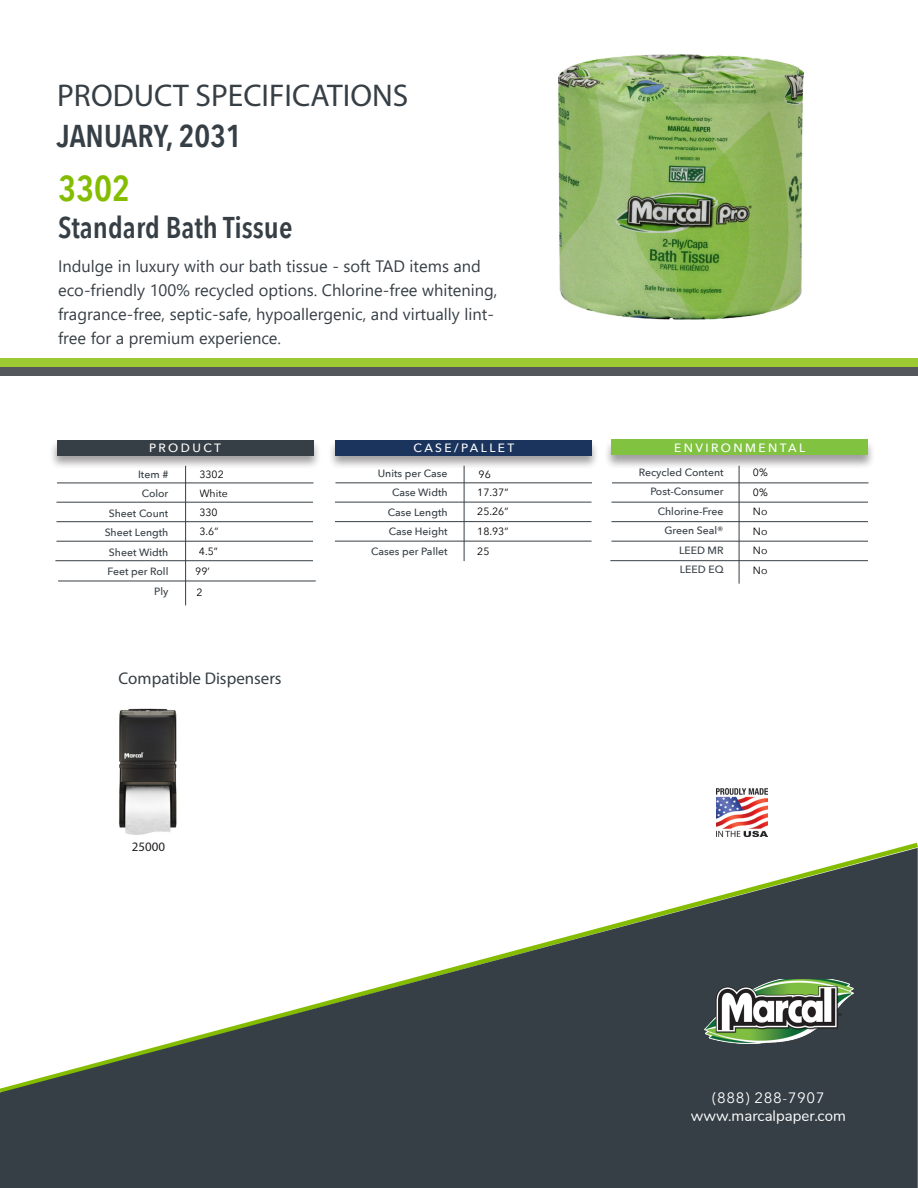
<style>
.page{position:relative;width:918px;height:1188px;background:#fff}
.page>*{position:absolute;margin:0;border:0;box-sizing:border-box;transform-origin:0 0}
.Heading_3_-_left{font:600 36px "Avenir Next Condensed";color:#84bd00}
.Small_body_text-_left{font:31.5px "Myriad Pro";color:#363f45}
.Small_body_text-_left-2{font:600 31.5px "Avenir Next Condensed";color:#363f45}
.Heading_3_-_left-2{font:600 30px "Avenir Next Condensed";color:#363f45}
.t1{font:16.95px "Myriad Pro";color:#363f45}
.Preamble{font:16.5px/24px "Segoe UI";color:#363f45}
.Small_body_text-_left-3{font:15px "Nunito";color:#fff}
.Small_body_text-_left-4{font:15px "Avenir Next";letter-spacing:.04em;color:#fff}
.t2{font:12.9px "Myriad Pro";color:#231f20}
.t3{font:500 12px "Avenir Next";letter-spacing:.2em;color:#fff}
.t4{font:500 10.5px "Avenir Next";color:#363f45}
.t5{font:10.5px "Avenir Next";color:#000}
</style>
<div class="page">
<div style="left:0;top:358px;width:918px;height:9px;background:#9dca33"></div>
<div style="left:0;top:367px;width:918px;height:9px;background:#54585d"></div>
<svg style="left:0;top:848px;width:918px;height:340px;fill:#363f45"></svg>
<img style="left:679px;top:980px;width:199px;height:63px">
<img style="left:559px;top:54px;width:244px;height:266px">
<div style="left:199px;top:467px;width:115px;height:16px;border:1px solid #fff"></div>
<div style="left:199px;top:486px;width:114px;height:17px;border:1px solid #fff"></div>
<div style="left:49px;top:439px;width:272px;height:31px;background:#231f20;opacity:.43"></div>
<div style="left:57px;top:440px;width:257px;height:15px;background:#363f45"></div>
<hr style="left:185px;top:466px;width:1px;height:139px;background:#363f45">
<hr style="left:57px;top:483px;width:257px;height:1px;background:#363f45">
<hr style="left:56px;top:502px;width:257px;height:1px;background:#363f45">
<hr style="left:56px;top:521px;width:257px;height:1px;background:#363f45">
<hr style="left:56px;top:541px;width:257px;height:1px;background:#363f45">
<hr style="left:55px;top:560px;width:258px;height:1px;background:#363f45">
<div style="left:328px;top:439px;width:272px;height:31px;background:#231f20;opacity:.43"></div>
<div style="left:335px;top:440px;width:257px;height:15px;background:#1a345d"></div>
<hr style="left:335px;top:482px;width:257px;height:1px;background:#363f45">
<hr style="left:335px;top:521px;width:257px;height:1px;background:#363f45">
<hr style="left:464px;top:466px;width:1px;height:95px;background:#363f45">
<hr style="left:335px;top:502px;width:257px;height:1px;background:#363f45">
<hr style="left:335px;top:541px;width:257px;height:1px;background:#363f45">
<hr style="left:739px;top:466px;width:1px;height:118px;background:#363f45">
<hr style="left:612px;top:483px;width:256px;height:1px;background:#363f45">
<hr style="left:611px;top:502px;width:257px;height:1px;background:#363f45">
<hr style="left:611px;top:521px;width:257px;height:1px;background:#363f45">
<hr style="left:611px;top:541px;width:257px;height:1px;background:#363f45">
<hr style="left:610px;top:560px;width:258px;height:1px;background:#363f45">
<div style="left:603px;top:439px;width:272px;height:30px;background:#231f20;opacity:.43"></div>
<div style="left:611px;top:440px;width:257px;height:15px;background:#81c340"></div>
<img style="left:717px;top:789px;width:51px;height:48px">
<div style="left:195px;top:564px;width:115px;height:17px;border:1px solid #fff"></div>
<img style="left:119px;top:708px;width:58px;height:127px">
<hr style="left:58px;top:581px;width:258px;height:1px;background:#363f45">
<p class="Small_body_text-_left" style="left:57px;top:76px;width:353px">PRODUCT SPECIFICATIONS</p>
<p class="Small_body_text-_left-2" style="left:57px;top:109px;width:186px">JANUARY, 2031</p>
<p class="Heading_3_-_left" style="left:58px;top:158px;width:73px">3302</p>
<p class="Heading_3_-_left-2" style="left:58px;top:202px;width:236px">Standard Bath Tissue</p>
<p class="Preamble" style="left:58px;top:253px;width:441px">Indulge in luxury with our bath tissue - soft TAD items and eco-friendly 100% recycled options. Chlorine-free whitening, fragrance-free, septic-safe, hypoallergenic, and virtually lint&shy;free for a premium experience.</p>
<p class="t3" style="left:149px;top:437px;width:74px">PRODUCT</p>
<p class="t4" style="left:138px;top:465px;width:32px">Item #</p>
<p class="t4" style="left:142px;top:484px;width:28px">Color</p>
<p class="t4" style="left:109px;top:504px;width:61px">Sheet Count</p>
<p class="t4" style="left:105px;top:523px;width:65px">Sheet Length</p>
<p class="t4" style="left:109px;top:543px;width:61px">Sheet Width</p>
<p class="t4" style="left:108px;top:562px;width:62px">Feet per Roll</p>
<p class="t4" style="left:154px;top:582px;width:16px">Ply</p>
<p class="t5" style="left:199px;top:466px;width:26px">3302</p>
<p class="t5" style="left:199px;top:485px;width:30px">White</p>
<p class="t5" style="left:199px;top:503px;width:20px">330</p>
<p class="t5" style="left:199px;top:522px;width:20px">3.6”</p>
<p class="t5" style="left:199px;top:543px;width:20px">4.5”</p>
<p class="t5" style="left:195px;top:563px;width:16px">99’</p>
<p class="t5" style="left:196px;top:583px;width:8px">2</p>
<p class="t1" style="left:119px;top:668px;width:165px">Compatible Dispensers</p>
<p class="t2" style="left:132px;top:839px;width:35px">25000</p>
<p class="t3" style="left:414px;top:437px;width:102px">CASE/PALLET</p>
<p class="t5" style="left:479px;top:465px;width:14px">96</p>
<p class="t5" style="left:477px;top:483px;width:33px">17.37”</p>
<p class="t5" style="left:477px;top:503px;width:33px">25.26”</p>
<p class="t5" style="left:477px;top:522px;width:33px">18.93”</p>
<p class="t5" style="left:477px;top:542px;width:14px">25</p>
<p class="t4" style="left:378px;top:464px;width:71px">Units per Case</p>
<p class="t4" style="left:392px;top:484px;width:57px">Case Width</p>
<p class="t4" style="left:388px;top:503px;width:61px">Case Length</p>
<p class="t4" style="left:389px;top:523px;width:60px">Case Height</p>
<p class="t4" style="left:371px;top:542px;width:78px">Cases per Pallet</p>
<p class="t3" style="left:674px;top:437px;width:133px">ENVIRONMENTAL</p>
<p class="t4" style="left:639px;top:463px;width:86px">Recycled Content</p>
<p class="t4" style="left:650px;top:483px;width:75px">Post-Consumer</p>
<p class="t4" style="left:658px;top:502px;width:67px">Chlorine-Free</p>
<p class="t4" style="left:664px;top:522px;width:61px">Green Seal®</p>
<p class="t4" style="left:679px;top:541px;width:46px">LEED MR</p>
<p class="t4" style="left:680px;top:561px;width:45px">LEED EQ</p>
<p class="t5" style="left:753px;top:464px;width:16px">0%</p>
<p class="t5" style="left:753px;top:483px;width:16px">0%</p>
<p class="t5" style="left:753px;top:503px;width:16px">No</p>
<p class="t5" style="left:753px;top:522px;width:16px">No</p>
<p class="t5" style="left:753px;top:542px;width:16px">No</p>
<p class="t5" style="left:753px;top:561px;width:16px">No</p>
<p class="Small_body_text-_left-3" style="left:697px;top:1076px;width:157px">www.marcalpaper.com</p>
<p class="Small_body_text-_left-4" style="left:712px;top:1085px;width:114px">(888) 288-7907</p>
<p class="Small_body_text-_left-3" style="left:691px;top:1105px;width:157px">www.marcalpaper.com</p>
</div>
